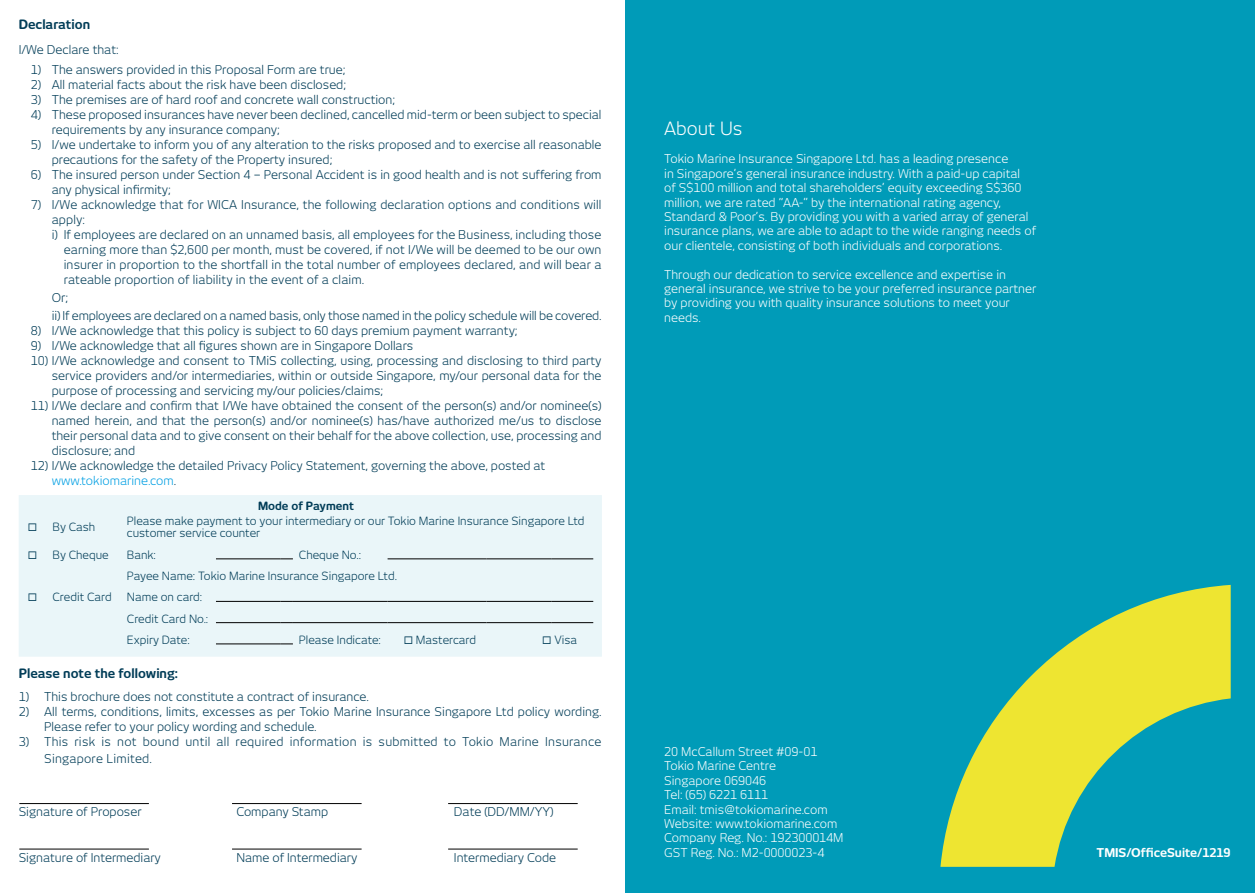
<style>
.page{position:relative;width:1255px;height:893px;background:#fff}
.page>*{position:absolute;margin:0;border:0;box-sizing:border-box;transform-origin:0 0}
.t1{font:18px "New June";color:#fff}
.t2{font:700 12.75px "New June";color:#003c57}
.t3{font:12px/15px "New June";color:#003c57}
.t4{font:12px/14.4px "New June";color:#fff}
.t5{font:12px/16.5px "New June";letter-spacing:.02em;color:#003c57}
.t6{font:700 12px "New June";color:#fff}
.t7{font:11.25px/21.3px "New June";color:#003c57}
.t8{font:700 11.25px "New June";color:#003c57}
.s1{color:#009fe3}
</style>
<div class="page">
<div style="left:625px;top:0;width:629px;height:893px;background:#009bb8"></div>
<svg style="left:940px;top:585px;width:290px;height:282px"></svg>
<div style="left:19px;top:495px;width:583px;height:162px;background:#eaf6f9"></div>
<hr style="left:216px;top:622px;width:65px;height:1px;background:#000">
<svg style="left:281px;top:622px;width:12px;height:1px"></svg>
<hr style="left:293px;top:622px;width:94px;height:1px;background:#000">
<hr style="left:387px;top:622px;width:99px;height:1px;background:#000">
<hr style="left:486px;top:622px;width:65px;height:1px;background:#000">
<hr style="left:551px;top:622px;width:42px;height:1px;background:#000">
<hr style="left:216px;top:643px;width:65px;height:1px;background:#000">
<svg style="left:281px;top:643px;width:12px;height:1px"></svg>
<hr style="left:216px;top:601px;width:65px;height:1px;background:#000">
<svg style="left:281px;top:601px;width:12px;height:1px"></svg>
<hr style="left:293px;top:601px;width:94px;height:1px;background:#000">
<hr style="left:387px;top:601px;width:99px;height:1px;background:#000">
<hr style="left:486px;top:601px;width:65px;height:1px;background:#000">
<hr style="left:551px;top:601px;width:42px;height:1px;background:#000">
<hr style="left:216px;top:558px;width:65px;height:1px;background:#000">
<svg style="left:281px;top:558px;width:12px;height:1px"></svg>
<hr style="left:387px;top:558px;width:99px;height:1px;background:#000">
<hr style="left:486px;top:558px;width:65px;height:1px;background:#000">
<hr style="left:551px;top:558px;width:42px;height:1px;background:#000">
<hr style="left:19px;top:803px;width:130px;height:1px;background:#000">
<hr style="left:19px;top:849px;width:130px;height:1px;background:#000">
<hr style="left:232px;top:803px;width:129px;height:1px;background:#000">
<hr style="left:232px;top:849px;width:129px;height:1px;background:#000">
<hr style="left:448px;top:803px;width:129px;height:1px;background:#000">
<hr style="left:448px;top:849px;width:129px;height:1px;background:#000">
<p class="t2" style="left:19px;top:17px;width:73px">Declaration</p>
<p class="t3" style="left:19px;top:42px;width:101px">I/We Declare that:</p>
<p class="t3" style="left:31px;top:62px;width:316px">1) The answers provided in this Proposal Form are true;</p>
<p class="t3" style="left:31px;top:77px;width:316px">2) All material facts about the risk have been disclosed;</p>
<p class="t3" style="left:31px;top:92px;width:365px">3) The premises are of hard roof and concrete wall construction;</p>
<p class="t3" style="left:52px;top:107px;width:551px;text-indent:-21px">4) These proposed insurances have never been declined, cancelled mid-term or been subject to special requirements by any insurance company;</p>
<p class="t3" style="left:52px;top:137px;width:551px;text-indent:-21px">5) I/we undertake to inform you of any alteration to the risks proposed and to exercise all reasonable precautions for the safety of the Property insured;</p>
<p class="t3" style="left:52px;top:167px;width:551px;text-indent:-21px">6) The insured person under Section 4 – Personal Accident is in good health and is not suffering from any physical infirmity;</p>
<p class="t3" style="left:31px;top:197px;width:572px">7) I/We acknowledge that for WICA Insurance, the following declaration options and conditions will</p>
<p class="t3" style="left:52px;top:212px;width:35px">apply:</p>
<p class="t3" style="left:52px;top:227px;width:551px">i) If employees are declared on an unnamed basis, all employees for the Business, including those</p>
<p class="t3" style="left:64px;top:242px;width:539px">earning more than $2,600 per month, must be covered, if not I/We will be deemed to be our own</p>
<p class="t3" style="left:64px;top:257px;width:539px">insurer in proportion to the shortfall in the total number of employees declared, and will bear a</p>
<p class="t3" style="left:64px;top:272px;width:302px">rateable proportion of liability in the event of a claim.</p>
<p class="t3" style="left:52px;top:289px;width:551px;line-height:17.1px">Or;<br>ii) If employees are declared on a named basis, only those named in the policy schedule will be covered.</p>
<p class="t3" style="left:31px;top:322px;width:488px">8) I/We acknowledge that this policy is subject to 60 days premium payment warranty;</p>
<p class="t3" style="left:31px;top:337px;width:384px">9) I/We acknowledge that all figures shown are in Singapore Dollars</p>
<p class="t3" style="left:52px;top:352px;width:551px;text-align:justify;text-indent:-21px">10) I/We acknowledge and consent to TMiS collecting, using, processing and disclosing to third party service providers and/or intermediaries, within or outside Singapore, my/our personal data for the purpose of processing and servicing my/our policies/claims;</p>
<p class="t3" style="left:52px;top:397px;width:551px;text-align:justify;text-indent:-21px">11) I/We declare and confirm that I/We have obtained the consent of the person(s) and/or nominee(s) named herein, and that the person(s) and/or nominee(s) has/have authorized me/us to disclose their personal data and to give consent on their behalf for the above collection, use, processing and disclosure; and</p>
<p class="t3" style="left:52px;top:457px;width:495px;text-indent:-21px">12) I/We acknowledge the detailed Privacy Policy Statement, governing the above, posted at <span class="s1">www.tokiomarine.com</span>.</p>
<p class="t8" style="left:258px;top:499px;width:97px">Mode of Payment</p>
<p class="t7" style="left:28px;top:516px;width:69px">◻ By Cash</p>
<p class="t7" style="left:127px;top:515px;width:459px;line-height:12px">Please make payment to your intermediary or our Tokio Marine Insurance Singapore Ltd customer service counter</p>
<p class="t7" style="left:28px;top:544px;width:82px">◻ By Cheque</p>
<p class="t7" style="left:127px;top:544px;width:31px">Bank:</p>
<p class="t7" style="left:127px;top:544px;width:271px;text-indent:172px">Cheque No.:<br>Payee Name: Tokio Marine Insurance Singapore Ltd.</p>
<p class="t7" style="left:28px;top:586px;width:85px">◻ Credit Card</p>
<p class="t7" style="left:127px;top:586px;width:83px">Name on card:<br>Credit Card No.:<br>Expiry Date:</p>
<p class="t7" style="left:299px;top:629px;width:83px">Please Indicate:</p>
<p class="t7" style="left:404px;top:629px;width:74px">◻ Mastercard</p>
<p class="t7" style="left:542px;top:629px;width:36px">◻ Visa</p>
<p class="t2" style="left:19px;top:665px;width:161px">Please note the following:</p>
<p class="t3" style="left:19px;top:689px;width:352px">1) This brochure does not constitute a contract of insurance.</p>
<p class="t3" style="left:44px;top:704px;width:559px;text-indent:-26px">2) All terms, conditions, limits, excesses as per Tokio Marine Insurance Singapore Ltd policy wording.<br>Please refer to your policy wording and schedule.</p>
<p class="t5" style="left:44px;top:733px;width:558px;text-indent:-26px">3) This risk is not bound until all required information is submitted to Tokio Marine Insurance<br>Singapore Limited.</p>
<p class="t3" style="left:19px;top:804px;width:124px">Signature of Proposer</p>
<p class="t3" style="left:236px;top:804px;width:93px">Company Stamp</p>
<p class="t3" style="left:454px;top:804px;width:101px">Date (DD/MM/YY)</p>
<p class="t3" style="left:19px;top:850px;width:144px">Signature of Intermediary</p>
<p class="t3" style="left:236px;top:850px;width:123px">Name of Intermediary</p>
<p class="t3" style="left:454px;top:850px;width:104px">Intermediary Code</p>
<h1 class="t1" style="left:664px;top:117px;width:80px">About Us</h1>
<p class="t4" style="left:664px;top:152px;width:373px">Tokio Marine Insurance Singapore Ltd. has a leading presence<br>in Singapore’s general insurance industry. With a paid-up capital<br>of S$100 million and total shareholders’ equity exceeding S$360 million, we are rated “AA-” by the international rating agency, Standard &amp; Poor’s. By providing you with a varied array of general insurance plans, we are able to adapt to the wide ranging needs of our clientele, consisting of both individuals and corporations.</p>
<p class="t4" style="left:664px;top:267px;width:373px">Through our dedication to service excellence and expertise in general insurance, we strive to be your preferred insurance partner by providing you with quality insurance solutions to meet your needs.</p>
<p class="t4" style="left:664px;top:744px;width:181px">20 McCallum Street #09-01<br>Tokio Marine Centre<br>Singapore 069046<br>Tel: (65) 6221 6111<br>Email: tmis@tokiomarine.com<br>Website: www.tokiomarine.com<br>Company Reg. No.: 192300014M<br>GST Reg. No.: M2-0000023-4</p>
<p class="t6" style="left:1096px;top:845px;width:136px">TMIS/OfficeSuite/1219</p>
</div>
